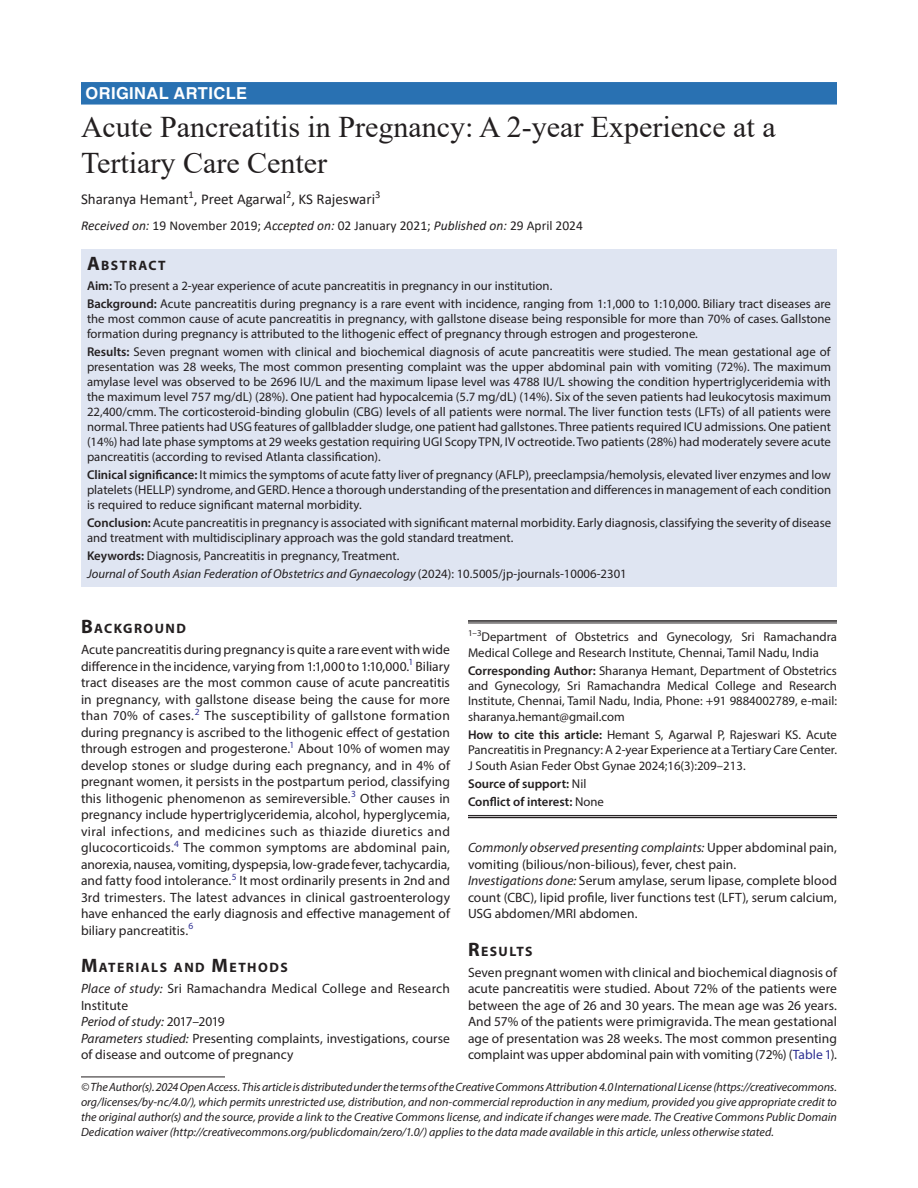
<style>
.page{position:relative;width:918px;height:1188px;background:#fff}
.page>*{position:absolute;margin:0;border:0;box-sizing:border-box;transform-origin:0 0}
.t1{font:30px/36px "Times New Roman";color:#231f20}
.ArticleType{font:700 16.5px "Helvetica LT Std";letter-spacing:.025em;color:#fff}
.AuthorName{font:15px "Calibri";color:#231f20}
.Head-1{font:700 13.65px "Myriad Pro";letter-spacing:.105em;color:#231f20}
.AbstractTitle{font:700 13.65px "Myriad Pro";letter-spacing:.105em;color:#231f20}
.Para-NoIndent{font:13.5px/16.5px "Myriad Pro";letter-spacing:.005em;color:#231f20;text-align:justify}
.PAS_History{font:13.5px "Calibri";color:#231f20}
.Para-NoIndent-2{font:italic 13.5px "Myriad Pro";letter-spacing:.005em;color:#231f20}
.Abstract-Para-first{font:12.75px/15px "Myriad Pro";color:#231f20;text-align:justify}
.Corresponding_Author{font:12.75px/15.3px "Myriad Pro";color:#231f20;text-align:justify}
.How_to_Cite{font:12.75px/15.3px "Myriad Pro";color:#231f20;text-align:justify}
.Affiliation-first{font:12.75px/15.3px "Myriad Pro";color:#231f20}
.JT_DOI{font:italic 12.75px "Myriad Pro";color:#231f20}
.Keywords{font:12.75px "Myriad Pro";color:#231f20}
.COI{font:600 12.75px "Myriad Pro";color:#231f20}
.Source{font:600 12.75px "Myriad Pro";color:#231f20}
.FootNote{font:italic 12px/15px "Myriad Pro";color:#231f20;text-align:justify}
.s1{font-style:italic}
.s2{font-size:19.5px}
.s3{font-weight:600}
.s4{font-style:normal}
.s5{font-weight:400}
.s6{color:#2e3092}
</style>
<div class="page">
<div style="left:81px;top:82px;width:756px;height:23px;background:#2971b2"></div>
<div style="left:81px;top:250px;width:756px;height:25px;background:#dfe5f2"></div>
<div style="left:81px;top:274px;width:756px;height:25px;background:#dfe5f2"></div>
<div style="left:81px;top:292px;width:756px;height:55px;background:#dfe5f2"></div>
<div style="left:81px;top:340px;width:756px;height:130px;background:#dfe5f2"></div>
<div style="left:81px;top:463px;width:756px;height:55px;background:#dfe5f2"></div>
<div style="left:81px;top:511px;width:756px;height:40px;background:#dfe5f2"></div>
<div style="left:81px;top:544px;width:756px;height:25px;background:#dfe5f2"></div>
<div style="left:81px;top:562px;width:756px;height:25px;background:#dfe5f2"></div>
<hr style="left:81px;top:1077px;width:144px;height:1px;background:#231f20">
<hr style="left:468px;top:620px;width:369px;height:2px;background:#231f20">
<hr style="left:468px;top:623px;width:369px;height:1px;background:#231f20">
<hr style="left:468px;top:815px;width:369px;height:1px;background:#231f20">
<hr style="left:468px;top:817px;width:369px;height:1px;background:#231f20">
<p class="ArticleType" style="left:86px;top:83px;width:163px">ORIGINAL ARTICLE</p>
<p class="t1" style="left:81px;top:108px;width:696px">Acute Pancreatitis in Pregnancy: A 2-year Experience at a<br>Tertiary Care Center</p>
<p class="AuthorName" style="left:81px;top:189px;width:301px">Sharanya Hemant<sup>1</sup>, Preet Agarwal<sup>2</sup>, KS Rajeswari<sup>3</sup></p>
<p class="PAS_History" style="left:81px;top:216px;width:504px"><span class="s1">Received on:</span> 19 November 2019; <span class="s1">Accepted on:</span> 02 January 2021; <span class="s1">Published on:</span> 29 April 2024</p>
<p class="AbstractTitle" style="left:87px;top:257px;width:80px"><span class="s2">A</span>BSTRACT</p>
<p class="Abstract-Para-first" style="left:87px;top:278px;width:467px"><span class="s3">Aim:</span> To present a 2-year experience of acute pancreatitis in pregnancy in our institution.</p>
<p class="Abstract-Para-first" style="left:87px;top:296px;width:746px"><span class="s3">Background:</span> Acute pancreatitis during pregnancy is a rare event with incidence, ranging from 1:1,000 to 1:10,000. Biliary tract diseases are the most common cause of acute pancreatitis in pregnancy, with gallstone disease being responsible for more than 70% of cases. Gallstone formation during pregnancy is attributed to the lithogenic effect of pregnancy through estrogen and progesterone.</p>
<p class="Abstract-Para-first" style="left:87px;top:344px;width:746px"><span class="s3">Results:</span> Seven pregnant women with clinical and biochemical diagnosis of acute pancreatitis were studied. The mean gestational age of presentation was 28 weeks, The most common presenting complaint was the upper abdominal pain with vomiting (72%). The maximum amylase level was observed to be 2696 IU/L and the maximum lipase level was 4788 IU/L showing the condition hypertriglyceridemia with the maximum level 757 mg/dL) (28%). One patient had hypocalcemia (5.7 mg/dL) (14%). Six of the seven patients had leukocytosis maximum 22,400/cmm. The corticosteroid-binding globulin (CBG) levels of all patients were normal. The liver function tests (LFTs) of all patients were normal. Three patients had USG features of gallbladder sludge, one patient had gallstones. Three patients required ICU admissions. One patient (14%) had late phase symptoms at 29 weeks gestation requiring UGI Scopy TPN, IV octreotide. Two patients (28%) had moderately severe acute pancreatitis (according to revised Atlanta classification).</p>
<p class="Abstract-Para-first" style="left:87px;top:467px;width:746px"><span class="s3">Clinical significance:</span> It mimics the symptoms of acute fatty liver of pregnancy (AFLP), preeclampsia/hemolysis, elevated liver enzymes and low platelets (HELLP) syndrome, and GERD. Hence a thorough understanding of the presentation and differences in management of each condition is required to reduce significant maternal morbidity.</p>
<p class="Abstract-Para-first" style="left:87px;top:515px;width:746px"><span class="s3">Conclusion:</span> Acute pancreatitis in pregnancy is associated with significant maternal morbidity. Early diagnosis, classifying the severity of disease and treatment with multidisciplinary approach was the gold standard treatment.</p>
<p class="Keywords" style="left:87px;top:548px;width:314px"><span class="s3">Keywords:</span> Diagnosis, Pancreatitis in pregnancy, Treatment.</p>
<p class="JT_DOI" style="left:87px;top:566px;width:541px">Journal of South Asian Federation of Obstetrics and Gynaecology <span class="s4">(2024): 10.5005/jp-journals-10006-2301</span></p>
<p class="Head-1" style="left:81px;top:620px;width:106px"><span class="s2">B</span>ACKGROUND</p>
<p class="Para-NoIndent" style="left:81px;top:641px;width:371px">Acute pancreatitis during pregnancy is quite a rare event with wide difference in the incidence, varying from 1:1,000 to 1:10,000.<sup>1</sup> Biliary tract diseases are the most common cause of acute pancreatitis in pregnancy, with gallstone disease being the cause for more than 70% of cases.<sup>2</sup> The susceptibility of gallstone formation during pregnancy is ascribed to the lithogenic effect of gestation through estrogen and progesterone.<sup>1</sup> About 10% of women may develop stones or sludge during each pregnancy, and in 4% of pregnant women, it persists in the postpartum period, classifying this lithogenic phenomenon as semireversible.<sup>3</sup> Other causes in pregnancy include hypertriglyceridemia, alcohol, hyperglycemia, viral infections, and medicines such as thiazide diuretics and glucocorticoids.<sup>4</sup> The common symptoms are abdominal pain, anorexia, nausea, vomiting, dyspepsia, low-grade fever, tachycardia, and fatty food intolerance.<sup>5</sup> It most ordinarily presents in 2nd and 3rd trimesters. The latest advances in clinical gastroenterology have enhanced the early diagnosis and effective management of biliary pancreatitis.<sup>6</sup></p>
<p class="Head-1" style="left:81px;top:959px;width:208px"><span class="s2">M</span>ATERIALS AND <span class="s2">M</span>ETHODS</p>
<p class="Para-NoIndent" style="left:81px;top:980px;width:371px"><span class="s1">Place of study:</span> Sri Ramachandra Medical College and Research<br>Institute</p>
<p class="Para-NoIndent-2" style="left:81px;top:1013px;width:145px">Period of study: <span class="s4">2017–2019</span></p>
<p class="Para-NoIndent" style="left:81px;top:1030px;width:371px"><span class="s1">Parameters studied:</span> Presenting complaints, investigations, course of disease and outcome of pregnancy</p>
<p class="Affiliation-first" style="left:468px;top:629px;width:370px"><sup>1–3</sup>Department of Obstetrics and Gynecology, Sri Ramachandra<br>Medical College and Research Institute, Chennai, Tamil Nadu, India</p>
<p class="Corresponding_Author" style="left:468px;top:663px;width:371px"><span class="s3">Corresponding Author:</span> Sharanya Hemant, Department of Obstetrics and Gynecology, Sri Ramachandra Medical College and Research Institute, Chennai, Tamil Nadu, India, Phone: +91 9884002789, e-mail: sharanya.hemant@gmail.com</p>
<p class="How_to_Cite" style="left:468px;top:727px;width:371px"><span class="s3">How to cite this article:</span> Hemant S, Agarwal P, Rajeswari KS. Acute Pancreatitis in Pregnancy: A 2-year Experience at a Tertiary Care Center.<br>J South Asian Feder Obst Gynae 2024;16(3):209–213.</p>
<p class="Source" style="left:468px;top:776px;width:120px">Source of support: <span class="s5">Nil</span></p>
<p class="COI" style="left:468px;top:794px;width:137px">Conflict of interest: <span class="s5">None</span></p>
<p class="Para-NoIndent" style="left:468px;top:839px;width:370px"><span class="s1">Commonly observed presenting complaints:</span> Upper abdominal pain, vomiting (bilious/non-bilious), fever, chest pain.</p>
<p class="Para-NoIndent" style="left:468px;top:872px;width:371px"><span class="s1">Investigations done:</span> Serum amylase, serum lipase, complete blood count (CBC), lipid profile, liver functions test (LFT), serum calcium, USG abdomen/MRI abdomen.</p>
<p class="Head-1" style="left:468px;top:942px;width:66px"><span class="s2">R</span>ESULTS</p>
<p class="Para-NoIndent" style="left:468px;top:964px;width:371px">Seven pregnant women with clinical and biochemical diagnosis of acute pancreatitis were studied. About 72% of the patients were between the age of 26 and 30 years. The mean age was 26 years.<br>And 57% of the patients were primigravida. The mean gestational age of presentation was 28 weeks. The most common presenting complaint was upper abdominal pain with vomiting (72%) (<span class="s6">Table 1</span>).</p>
<p class="FootNote" style="left:81px;top:1079px;width:758px">© The Author(s). 2024 Open Access. This article is distributed under the terms of the Creative Commons Attribution 4.0 International License (https://creativecommons. org/licenses/by-nc/4.0/), which permits unrestricted use, distribution, and non-commercial reproduction in any medium, provided you give appropriate credit to the original author(s) and the source, provide a link to the Creative Commons license, and indicate if changes were made. The Creative Commons Public Domain Dedication waiver (http://creativecommons.org/publicdomain/zero/1.0/) applies to the data made available in this article, unless otherwise stated.</p>
</div>
